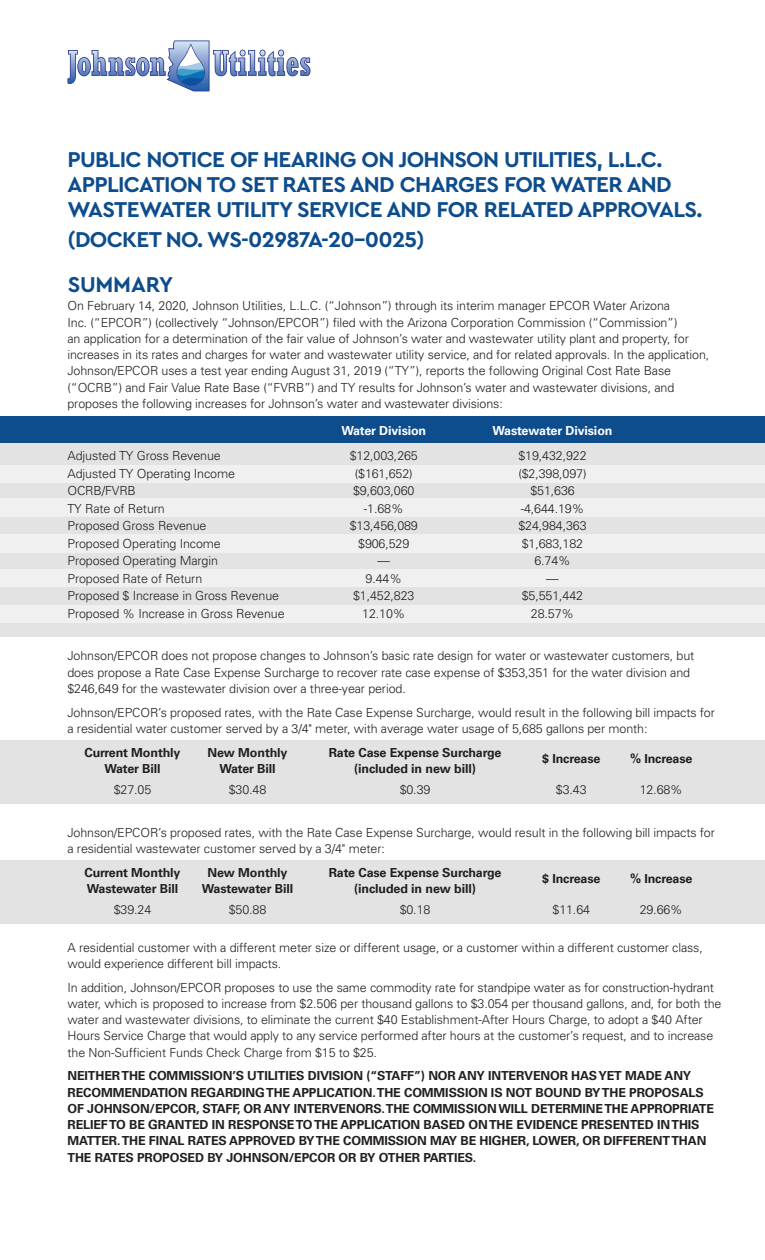
<style>
.page{position:relative;width:765px;height:1260px;background:#fff}
.page>*{position:absolute;margin:0;border:0;box-sizing:border-box;transform-origin:0 0}
.t1{font:700 22.5px/25px "Cera PRO";letter-spacing:-.03em;color:#0d4c8d}
.t2{font:700 22.5px "Cera PRO";letter-spacing:-.01em;color:#0d4c8d}
.t3{font:300 12.5px/16.2px "Univers";letter-spacing:-.01em;color:#231f20}
.t4{font:700 12.5px/16.2px "Univers LT";letter-spacing:-.01em;color:#231f20}
.t5{font:700 12.5px "Univers LT";letter-spacing:-.01em;color:#fff}
</style>
<div class="page">
<div style="left:0;top:417px;width:765px;height:220px;background:#e4e3e3"></div>
<div style="left:0;top:740px;width:765px;height:64px;background:#e4e3e3"></div>
<div style="left:0;top:860px;width:765px;height:64px;background:#e4e3e3"></div>
<div style="left:0;top:417px;width:765px;height:26px;background:#0d4c8d"></div>
<div style="left:0;top:465px;width:765px;height:18px;background:#f1f0f0"></div>
<div style="left:0;top:499px;width:765px;height:18px;background:#f1f0f0"></div>
<div style="left:0;top:534px;width:765px;height:18px;background:#f1f0f0"></div>
<div style="left:0;top:569px;width:765px;height:19px;background:#f1f0f0"></div>
<div style="left:0;top:605px;width:765px;height:18px;background:#f1f0f0"></div>
<svg style="left:68px;top:41px;width:242px;height:50px"></svg>
<p class="t1" style="left:68px;top:146px;width:637px">PUBLIC NOTICE OF HEARING ON JOHNSON UTILITIES, L.L.C.<br>APPLICATION TO SET RATES AND CHARGES FOR WATER AND<br>WASTEWATER UTILITY SERVICE AND FOR RELATED APPROVALS.</p>
<p class="t1" style="left:68px;top:226px;width:359px">(DOCKET NO. WS-02987A-20-0025)</p>
<p class="t2" style="left:68px;top:269px;width:107px">SUMMARY</p>
<p class="t3" style="left:68px;top:298px;width:643px">On February 14, 2020, Johnson Utilities, L.L.C. (“Johnson”) through its interim manager EPCOR Water Arizona<br>Inc. (“EPCOR”) (collectively “Johnson/EPCOR”) filed with the Arizona Corporation Commission (“Commission”)<br>an application for a determination of the fair value of Johnson’s water and wastewater utility plant and property, for increases in its rates and charges for water and wastewater utility service, and for related approvals. In the application, Johnson/EPCOR uses a test year ending August 31, 2019 (“TY”), reports the following Original Cost Rate Base (“OCRB”) and Fair Value Rate Base (“FVRB”) and TY results for Johnson’s water and wastewater divisions, and proposes the following increases for Johnson’s water and wastewater divisions:</p>
<p class="t5" style="left:341px;top:424px;width:86px">Water Division</p>
<p class="t5" style="left:493px;top:424px;width:121px">Wastewater Division</p>
<p class="t3" style="left:68px;top:448px;width:155px">Adjusted TY Gross Revenue</p>
<p class="t3" style="left:350px;top:448px;width:70px">$12,003,265</p>
<p class="t3" style="left:518px;top:448px;width:70px">$19,432,922</p>
<p class="t3" style="left:68px;top:465px;width:169px">Adjusted TY Operating Income</p>
<p class="t3" style="left:355px;top:465px;width:59px">($161,652)</p>
<p class="t3" style="left:518px;top:465px;width:70px">($2,398,097)</p>
<p class="t3" style="left:68px;top:483px;width:70px">OCRB/FVRB</p>
<p class="t3" style="left:353px;top:483px;width:63px">$9,603,060</p>
<p class="t3" style="left:530px;top:483px;width:46px">$51,636</p>
<p class="t3" style="left:68px;top:500px;width:99px">TY Rate of Return</p>
<p class="t3" style="left:364px;top:500px;width:41px">-1.68%</p>
<p class="t3" style="left:521px;top:500px;width:65px">-4,644.19%</p>
<p class="t3" style="left:68px;top:518px;width:141px">Proposed Gross Revenue</p>
<p class="t3" style="left:350px;top:518px;width:70px">$13,456,089</p>
<p class="t3" style="left:518px;top:518px;width:70px">$24,984,363</p>
<p class="t3" style="left:68px;top:535px;width:155px">Proposed Operating Income</p>
<p class="t3" style="left:358px;top:535px;width:53px">$906,529</p>
<p class="t3" style="left:522px;top:535px;width:63px">$1,683,182</p>
<p class="t3" style="left:68px;top:553px;width:152px">Proposed Operating Margin</p>
<p class="t3" style="left:378px;top:553px;width:14px">—</p>
<p class="t3" style="left:534px;top:553px;width:38px">6.74%</p>
<p class="t3" style="left:68px;top:570px;width:136px">Proposed Rate of Return</p>
<p class="t3" style="left:366px;top:570px;width:38px">9.44%</p>
<p class="t3" style="left:546px;top:570px;width:14px">—</p>
<p class="t3" style="left:68px;top:588px;width:213px">Proposed $ Increase in Gross Revenue</p>
<p class="t3" style="left:353px;top:588px;width:63px">$1,452,823</p>
<p class="t3" style="left:522px;top:588px;width:63px">$5,551,442</p>
<p class="t3" style="left:68px;top:605px;width:219px">Proposed % Increase in Gross Revenue</p>
<p class="t3" style="left:362px;top:605px;width:45px">12.10%</p>
<p class="t3" style="left:531px;top:605px;width:45px">28.57%</p>
<p class="t3" style="left:68px;top:648px;width:628px">Johnson/EPCOR does not propose changes to Johnson’s basic rate design for water or wastewater customers, but does propose a Rate Case Expense Surcharge to recover rate case expense of $353,351 for the water division and $246,649 for the wastewater division over a three-year period.</p>
<p class="t3" style="left:68px;top:704px;width:649px">Johnson/EPCOR’s proposed rates, with the Rate Case Expense Surcharge, would result in the following bill impacts for a residential water customer served by a 3/4" meter, with average water usage of 5,685 gallons per month:</p>
<p class="t4" style="left:85px;top:744px;width:97px">Current Monthly</p>
<p class="t4" style="left:208px;top:744px;width:82px">New Monthly</p>
<p class="t4" style="left:329px;top:744px;width:174px">Rate Case Expense Surcharge</p>
<p class="t4" style="left:542px;top:751px;width:60px">$ Increase</p>
<p class="t4" style="left:630px;top:751px;width:64px">% Increase</p>
<p class="t4" style="left:104px;top:761px;width:58px">Water Bill</p>
<p class="t4" style="left:219px;top:761px;width:58px">Water Bill</p>
<p class="t4" style="left:354px;top:761px;width:123px">(included in new bill)</p>
<p class="t3" style="left:114px;top:781px;width:39px">$27.05</p>
<p class="t3" style="left:229px;top:781px;width:39px">$30.48</p>
<p class="t3" style="left:400px;top:781px;width:32px">$0.39</p>
<p class="t3" style="left:556px;top:781px;width:32px">$3.43</p>
<p class="t3" style="left:640px;top:781px;width:45px">12.68%</p>
<p class="t3" style="left:68px;top:824px;width:649px">Johnson/EPCOR’s proposed rates, with the Rate Case Expense Surcharge, would result in the following bill impacts for a residential wastewater customer served by a 3/4" meter:</p>
<p class="t4" style="left:85px;top:864px;width:97px">Current Monthly</p>
<p class="t4" style="left:208px;top:864px;width:82px">New Monthly</p>
<p class="t4" style="left:329px;top:864px;width:174px">Rate Case Expense Surcharge</p>
<p class="t4" style="left:542px;top:871px;width:60px">$ Increase</p>
<p class="t4" style="left:630px;top:871px;width:64px">% Increase</p>
<p class="t4" style="left:87px;top:881px;width:93px">Wastewater Bill</p>
<p class="t4" style="left:202px;top:881px;width:93px">Wastewater Bill</p>
<p class="t4" style="left:354px;top:881px;width:123px">(included in new bill)</p>
<p class="t3" style="left:114px;top:901px;width:39px">$39.24</p>
<p class="t3" style="left:229px;top:901px;width:39px">$50.88</p>
<p class="t3" style="left:400px;top:901px;width:32px">$0.18</p>
<p class="t3" style="left:553px;top:901px;width:39px">$11.64</p>
<p class="t3" style="left:640px;top:901px;width:45px">29.66%</p>
<p class="t3" style="left:68px;top:939px;width:637px">A residential customer with a different meter size or different usage, or a customer within a different customer class, would experience different bill impacts.</p>
<p class="t3" style="left:68px;top:979px;width:656px">In addition, Johnson/EPCOR proposes to use the same commodity rate for standpipe water as for construction-hydrant water, which is proposed to increase from $2.506 per thousand gallons to $3.054 per thousand gallons, and, for both the water and wastewater divisions, to eliminate the current $40 Establishment-After Hours Charge, to adopt a $40 After Hours Service Charge that would apply to any service performed after hours at the customer’s request, and to increase the Non-Sufficient Funds Check Charge from $15 to $25.</p>
<p class="t4" style="left:68px;top:1068px;width:648px">NEITHER THE COMMISSION’S UTILITIES DIVISION (“STAFF”) NOR ANY INTERVENOR HAS YET MADE ANY RECOMMENDATION REGARDING THE APPLICATION. THE COMMISSION IS NOT BOUND BY THE PROPOSALS OF JOHNSON/EPCOR, STAFF, OR ANY INTERVENORS. THE COMMISSION WILL DETERMINE THE APPROPRIATE RELIEF TO BE GRANTED IN RESPONSE TO THE APPLICATION BASED ON THE EVIDENCE PRESENTED IN THIS MATTER. THE FINAL RATES APPROVED BY THE COMMISSION MAY BE HIGHER, LOWER, OR DIFFERENT THAN THE RATES PROPOSED BY JOHNSON/EPCOR OR BY OTHER PARTIES.</p>
</div>
